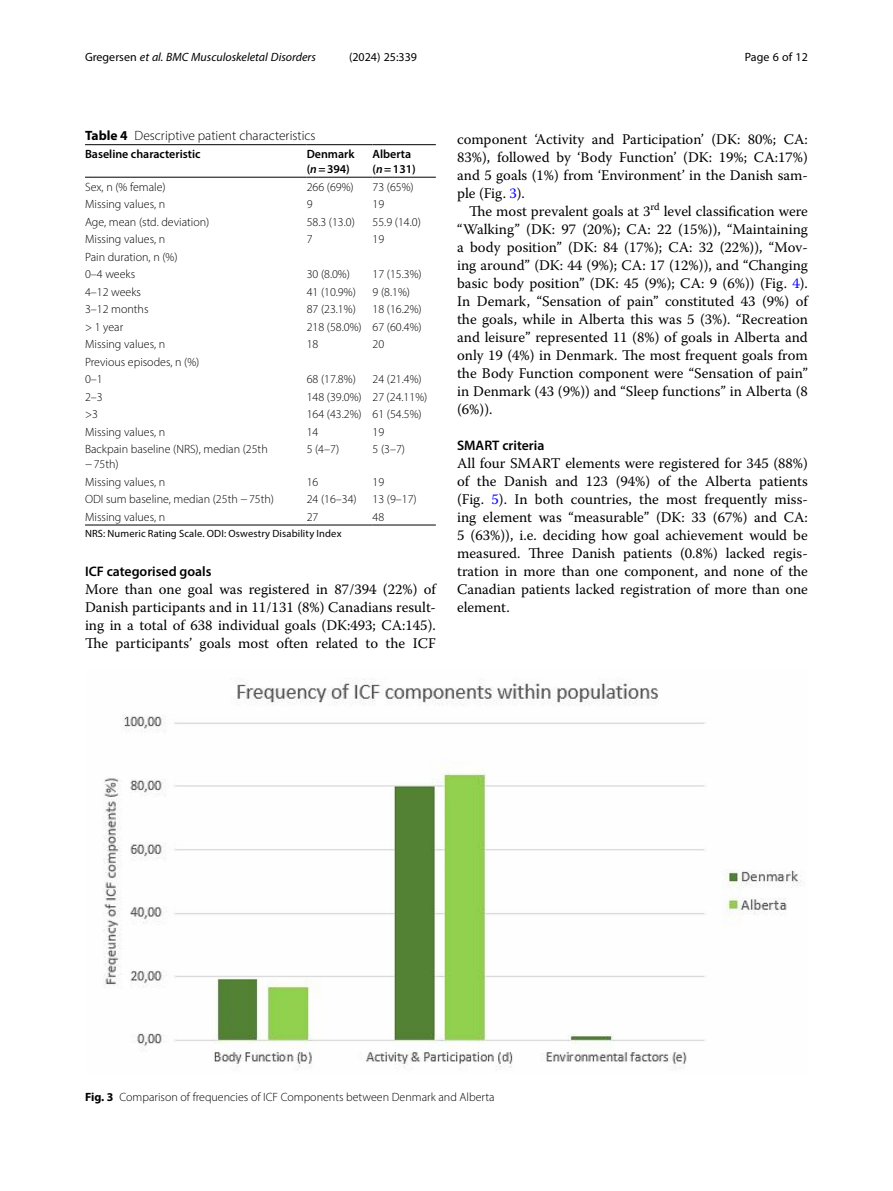
<style>
.page{position:relative;width:893px;height:1191px;background:#fff}
.page>*{position:absolute;margin:0;border:0;box-sizing:border-box;transform-origin:0 0}
.Body_Text{font:14.7px/18px "Warnock Pro";color:#000;text-align:justify}
.Body_Text_Indent{font:14.7px/18px "Warnock Pro";color:#000;text-align:justify}
.Head_2{font:600 13.8px "Myriad Pro";color:#000}
.Table_Caption{font:300 13.5px "Myriad Pro";color:#000}
.Table_Body{font:300 12px/15px "Myriad Pro";color:#000}
.Figure_Caption{font:300 12px "Myriad Pro";color:#000}
.Table_Head{font:600 12px "Myriad Pro";color:#000}
.t1{font:italic 12px "Myriad Pro";color:#000}
.t2{font:12px "Myriad Pro";color:#000}
.Table_Footnote{font:10.5px "Myriad Pro";letter-spacing:.015em;color:#000}
.s1{font-style:normal}
.s2{font-weight:700}
.s3{font-style:italic}
.s4{color:#00f}
</style>
<div class="page">
<hr style="left:85px;top:177px;width:222px;height:1px;background:#000">
<hr style="left:307px;top:144px;width:66px;height:1px;background:#000">
<hr style="left:307px;top:177px;width:66px;height:1px;background:#000">
<hr style="left:373px;top:144px;width:63px;height:1px;background:#000">
<hr style="left:373px;top:177px;width:63px;height:1px;background:#000">
<hr style="left:307px;top:525px;width:66px;height:1px;background:#000">
<hr style="left:373px;top:525px;width:63px;height:1px;background:#000">
<hr style="left:85px;top:525px;width:222px;height:1px;background:#000">
<hr style="left:85px;top:144px;width:222px;height:1px;background:#000">
<img style="left:103px;top:678px;width:698px;height:393px">
<p class="t1" style="left:85px;top:50px;width:232px"><span class="s1">Gregersen</span> et al. BMC Musculoskeletal Disorders</p>
<p class="t2" style="left:349px;top:50px;width:70px">(2024) 25:339</p>
<p class="t2" style="left:745px;top:50px;width:65px">Page 6 of 12</p>
<p class="Table_Caption" style="left:85px;top:128px;width:232px"><span class="s2">Table 4</span> Descriptive patient characteristics</p>
<p class="Table_Head" style="left:85px;top:146px;width:117px">Baseline characteristic</p>
<p class="Table_Head" style="left:307px;top:146px;width:49px">Denmark</p>
<p class="Table_Head" style="left:307px;top:161px;width:45px">(<span class="s3">n</span>=394)</p>
<p class="Table_Head" style="left:373px;top:146px;width:40px">Alberta</p>
<p class="Table_Head" style="left:373px;top:161px;width:45px">(<span class="s3">n</span>=131)</p>
<p class="Table_Body" style="left:85px;top:179px;width:82px">Sex, n (% female)</p>
<p class="Table_Body" style="left:307px;top:179px;width:49px">266 (69%)</p>
<p class="Table_Body" style="left:373px;top:179px;width:43px">73 (65%)</p>
<p class="Table_Body" style="left:85px;top:196px;width:82px">Missing values, n</p>
<p class="Table_Body" style="left:307px;top:196px;width:7px">9</p>
<p class="Table_Body" style="left:373px;top:196px;width:13px">19</p>
<p class="Table_Body" style="left:85px;top:214px;width:126px">Age, mean (std. deviation)</p>
<p class="Table_Body" style="left:307px;top:214px;width:50px">58.3 (13.0)</p>
<p class="Table_Body" style="left:373px;top:214px;width:50px">55.9 (14.0)</p>
<p class="Table_Body" style="left:85px;top:231px;width:82px">Missing values, n</p>
<p class="Table_Body" style="left:307px;top:231px;width:7px">7</p>
<p class="Table_Body" style="left:373px;top:231px;width:13px">19</p>
<p class="Table_Body" style="left:85px;top:249px;width:94px">Pain duration, n (%)</p>
<p class="Table_Body" style="left:85px;top:266px;width:52px">0–4 weeks</p>
<p class="Table_Body" style="left:307px;top:266px;width:45px">30 (8.0%)</p>
<p class="Table_Body" style="left:373px;top:266px;width:51px">17 (15.3%)</p>
<p class="Table_Body" style="left:85px;top:284px;width:57px">4–12 weeks</p>
<p class="Table_Body" style="left:307px;top:284px;width:51px">41 (10.9%)</p>
<p class="Table_Body" style="left:373px;top:284px;width:39px">9 (8.1%)</p>
<p class="Table_Body" style="left:85px;top:301px;width:65px">3–12 months</p>
<p class="Table_Body" style="left:307px;top:301px;width:51px">87 (23.1%)</p>
<p class="Table_Body" style="left:373px;top:301px;width:51px">18 (16.2%)</p>
<p class="Table_Body" style="left:85px;top:319px;width:40px">&gt; 1 year</p>
<p class="Table_Body" style="left:307px;top:319px;width:57px">218 (58.0%)</p>
<p class="Table_Body" style="left:373px;top:319px;width:51px">67 (60.4%)</p>
<p class="Table_Body" style="left:85px;top:336px;width:82px">Missing values, n</p>
<p class="Table_Body" style="left:307px;top:336px;width:13px">18</p>
<p class="Table_Body" style="left:373px;top:336px;width:13px">20</p>
<p class="Table_Body" style="left:85px;top:354px;width:116px">Previous episodes, n (%)</p>
<p class="Table_Body" style="left:85px;top:371px;width:19px">0–1</p>
<p class="Table_Body" style="left:307px;top:371px;width:51px">68 (17.8%)</p>
<p class="Table_Body" style="left:373px;top:371px;width:51px">24 (21.4%)</p>
<p class="Table_Body" style="left:85px;top:389px;width:19px">2–3</p>
<p class="Table_Body" style="left:307px;top:389px;width:57px">148 (39.0%)</p>
<p class="Table_Body" style="left:373px;top:389px;width:56px">27 (24.11%)</p>
<p class="Table_Body" style="left:85px;top:406px;width:15px">&gt;3</p>
<p class="Table_Body" style="left:307px;top:406px;width:57px">164 (43.2%)</p>
<p class="Table_Body" style="left:373px;top:406px;width:51px">61 (54.5%)</p>
<p class="Table_Body" style="left:85px;top:424px;width:82px">Missing values, n</p>
<p class="Table_Body" style="left:307px;top:424px;width:13px">14</p>
<p class="Table_Body" style="left:373px;top:424px;width:13px">19</p>
<p class="Table_Body" style="left:85px;top:441px;width:184px">Backpain baseline (NRS), median (25th −75th)</p>
<p class="Table_Body" style="left:307px;top:441px;width:34px">5 (4–7)</p>
<p class="Table_Body" style="left:373px;top:441px;width:34px">5 (3–7)</p>
<p class="Table_Body" style="left:85px;top:474px;width:82px">Missing values, n</p>
<p class="Table_Body" style="left:307px;top:474px;width:13px">16</p>
<p class="Table_Body" style="left:373px;top:474px;width:13px">19</p>
<p class="Table_Body" style="left:85px;top:491px;width:191px">ODI sum baseline, median (25th −75th)</p>
<p class="Table_Body" style="left:307px;top:491px;width:52px">24 (16–34)</p>
<p class="Table_Body" style="left:373px;top:491px;width:46px">13 (9–17)</p>
<p class="Table_Body" style="left:85px;top:509px;width:82px">Missing values, n</p>
<p class="Table_Body" style="left:307px;top:509px;width:13px">27</p>
<p class="Table_Body" style="left:373px;top:509px;width:13px">48</p>
<p class="Table_Footnote" style="left:85px;top:527px;width:258px">NRS: Numeric Rating Scale. ODI: Oswestry Disability Index</p>
<p class="Head_2" style="left:85px;top:563px;width:128px">ICF categorised goals</p>
<p class="Body_Text" style="left:85px;top:580px;width:352px">More than one goal was registered in 87/394 (22%) of Danish participants and in 11/131 (8%) Canadians result&shy;ing in a total of 638 individual goals (DK:493; CA:145).<br>The participants’ goals most often related to the ICF</p>
<p class="Body_Text" style="left:457px;top:130px;width:352px">component ‘Activity and Participation’ (DK: 80%; CA:<br>83%), followed by ‘Body Function’ (DK: 19%; CA:17%) and 5 goals (1%) from ‘Environment’ in the Danish sam&shy;ple (Fig. <span class="s4">3</span>).</p>
<p class="Body_Text_Indent" style="left:457px;top:202px;width:352px;text-indent:12px">The most prevalent goals at 3<sup>rd</sup> level classification were “Walking” (DK: 97 (20%); CA: 22 (15%)), “Maintaining a body position” (DK: 84 (17%); CA: 32 (22%)), “Mov&shy;ing around” (DK: 44 (9%); CA: 17 (12%)), and “Changing basic body position” (DK: 45 (9%); CA: 9 (6%)) (Fig. <span class="s4">4</span>).<br>In Demark, “Sensation of pain” constituted 43 (9%) of the goals, while in Alberta this was 5 (3%). “Recreation and leisure” represented 11 (8%) of goals in Alberta and only 19 (4%) in Denmark. The most frequent goals from the Body Function component were “Sensation of pain” in Denmark (43 (9%)) and “Sleep functions” in Alberta (8 (6%)).</p>
<p class="Head_2" style="left:457px;top:437px;width:89px">SMART criteria</p>
<p class="Body_Text" style="left:457px;top:454px;width:352px">All four SMART elements were registered for 345 (88%) of the Danish and 123 (94%) of the Alberta patients (Fig. <span class="s4">5</span>). In both countries, the most frequently miss&shy;ing element was “measurable” (DK: 33 (67%) and CA:<br>5 (63%)), i.e. deciding how goal achievement would be measured. Three Danish patients (0.8%) lacked regis&shy;tration in more than one component, and none of the Canadian patients lacked registration of more than one element.</p>
<p class="Figure_Caption" style="left:85px;top:1089px;width:411px"><span class="s2">Fig. 3</span> Comparison of frequencies of ICF Components between Denmark and Alberta</p>
</div>
